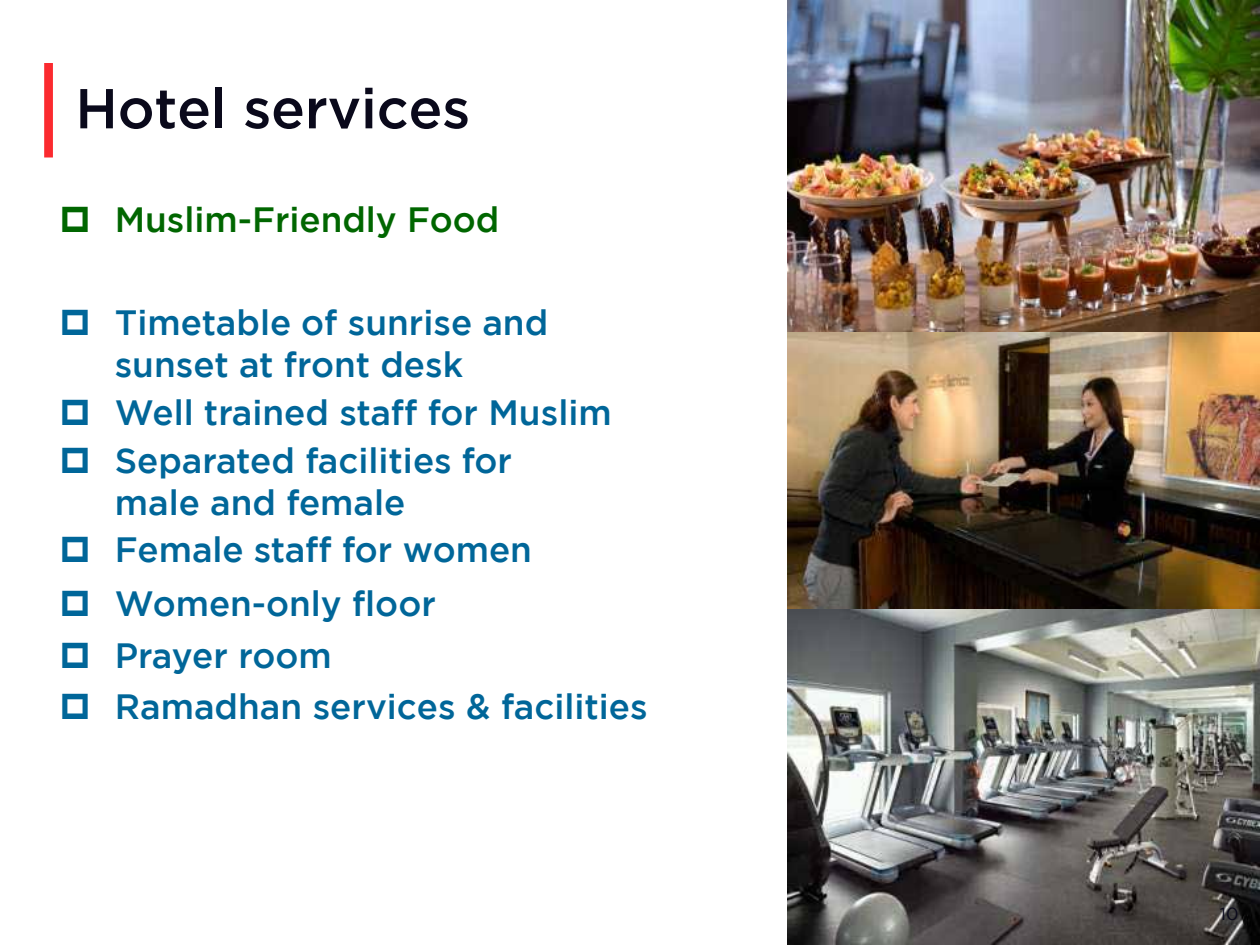
<style>
.page{position:relative;width:1260px;height:945px;background:#fff}
.page>*{position:absolute;margin:0;border:0;box-sizing:border-box;transform-origin:0 0}
.t1{font:500 56.18px "Gotham";letter-spacing:-.005em;color:#0a091b}
.t2{font:500 35px/51.6px "Gotham";color:#069}
.t3{font:500 35px "Gotham";color:#060}
.t4{font:17.5px "Gotham";color:#0a091b}
</style>
<div class="page">
<div style="left:44px;top:63px;width:9px;height:95px;background:#fb2a2f"></div>
<img style="left:788px;top:0;width:472px;height:945px">
<h1 class="t1" style="left:75px;top:77px;width:396px">Hotel services</h1>
<p class="t3" style="left:115px;top:200px;width:386px">Muslim-Friendly Food</p>
<p class="t2" style="left:115px;top:301px;width:435px;line-height:42px">Timetable of sunrise and sunset at front desk</p>
<p class="t2" style="left:115px;top:388px;width:498px;line-height:47.8px">Well trained staff for Muslim<br>Separated facilities for</p>
<p class="t2" style="left:115px;top:478px;width:419px;line-height:47.4px">male and female<br>Female staff for women</p>
<p class="t2" style="left:115px;top:577px;width:534px">Women-only floor<br>Prayer room<br>Ramadhan services &amp; facilities</p>
<p class="t4" style="left:1220px;top:904px;width:20px">10</p>
</div>
